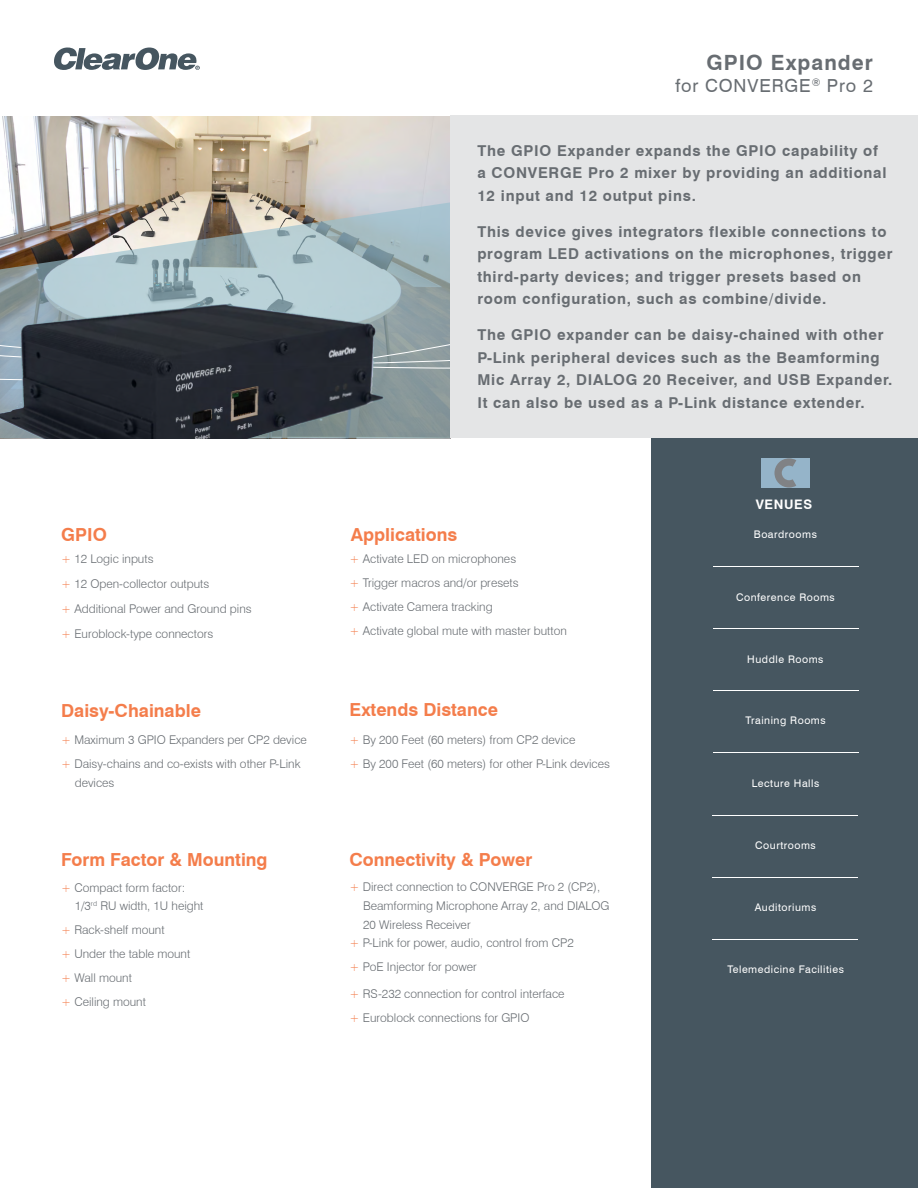
<style>
.page{position:relative;width:918px;height:1188px;background:#fff}
.page>*{position:absolute;margin:0;border:0;box-sizing:border-box;transform-origin:0 0}
.t1{font:700 21px "Swiss 721 BT";letter-spacing:.05em;color:#686d72}
.t2{font:700 18px "Swiss 721 BT";color:#f47d4b}
.t3{font:18px "Swiss 721 BT";letter-spacing:.05em;color:#686d72}
.t4{font:700 15px/22.5px "Swiss 721 BT";letter-spacing:.05em;color:#686d72}
.t5{font:700 13.2px "Swiss 721 BT";color:#fff}
.t6{font:300 12px/24px "Swiss 721 BT";color:#686d72}
.t7{font:10.5px "Swiss 721 BT";letter-spacing:.05em;color:#fff}
.s1{color:#f47d4b}
</style>
<div class="page">
<img style="left:2px;top:116px;width:448px;height:86px">
<div style="left:651px;top:438px;width:267px;height:750px;background:#465660"></div>
<svg style="left:54px;top:48px;width:146px;height:22px"></svg>
<div style="left:761px;top:458px;width:49px;height:30px;background:#95b4c9"></div>
<svg style="left:774px;top:458px;width:22px;height:30px"></svg>
<hr style="left:713px;top:566px;width:145px;height:1px;background:#fff">
<hr style="left:713px;top:628px;width:145px;height:1px;background:#fff">
<hr style="left:713px;top:691px;width:145px;height:1px;background:#fff">
<hr style="left:713px;top:753px;width:145px;height:1px;background:#fff">
<hr style="left:712px;top:815px;width:145px;height:1px;background:#fff">
<hr style="left:712px;top:877px;width:145px;height:1px;background:#fff">
<hr style="left:712px;top:939px;width:146px;height:1px;background:#fff">
<svg style="left:0;top:202px;width:450px;height:236px;background:#a5b0b1"></svg>
<svg style="left:392px;top:339px;width:58px;height:48px;background:#94a2a4"></svg>
<div style="left:450px;top:116px;width:468px;height:322px;background:#e4e5e6"></div>
<img style="left:0;top:298px;width:392px;height:140px">
<h1 class="t1" style="left:706px;top:50px;width:168px">GPIO Expander</h1>
<h2 class="t3" style="left:675px;top:74px;width:199px">for CONVERGE<sup>®</sup> Pro 2</h2>
<h2 class="t2" style="left:61px;top:524px;width:47px">GPIO</h2>
<p class="t6" style="left:61px;top:546px;width:192px;line-height:24.9px"><span class="s1">+</span> 12 Logic inputs<br><span class="s1">+</span> 12 Open-collector outputs<br><span class="s1">+</span> Additional Power and Ground pins <span class="s1">+</span> Euroblock-type connectors</p>
<h2 class="t2" style="left:61px;top:699px;width:141px">Daisy-Chainable</h2>
<p class="t6" style="left:61px;top:727px;width:247px"><span class="s1">+</span> Maximum 3 GPIO Expanders per CP2 device <span class="s1">+</span> Daisy-chains and co-exists with other P-Link</p>
<p class="t6" style="left:75px;top:770px;width:41px">devices</p>
<p class="t4" style="left:477px;top:139px;width:411px">The GPIO Expander expands the GPIO capability of a CONVERGE Pro 2 mixer by providing an additional<br>12 input and 12 output pins.</p>
<p class="t4" style="left:477px;top:220px;width:417px">This device gives integrators flexible connections to program LED activations on the microphones, trigger third-party devices; and trigger presets based on room configuration, such as combine/divide.</p>
<p class="t4" style="left:477px;top:324px;width:417px">The GPIO expander can be daisy-chained with other P-Link peripheral devices such as the Beamforming Mic Array 2, DIALOG 20 Receiver, and US B Expander.<br>It can also be used as a P-Link distance extender.</p>
<h2 class="t2" style="left:351px;top:524px;width:108px">Applications</h2>
<p class="t6" style="left:350px;top:546px;width:219px"><span class="s1">+</span> Activate LED on microphones<br><span class="s1">+</span> Trigger macros and/or presets<br><span class="s1">+</span> Activate Camera tracking<br><span class="s1">+</span> Activate global mute with master button</p>
<h2 class="t2" style="left:350px;top:699px;width:150px">Extends Distance</h2>
<p class="t6" style="left:350px;top:727px;width:262px"><span class="s1">+</span> By 200 Feet (60 meters) from CP2 device<br><span class="s1">+</span> By 200 Feet (60 meters) for other P-Link devices</p>
<p class="t5" style="left:756px;top:496px;width:58px">venues</p>
<p class="t7" style="left:754px;top:528px;width:65px">Boardrooms</p>
<p class="t7" style="left:736px;top:590px;width:100px">Conference Rooms</p>
<p class="t7" style="left:747px;top:653px;width:78px">Huddle Rooms</p>
<p class="t7" style="left:745px;top:714px;width:82px">Training Rooms</p>
<p class="t7" style="left:752px;top:777px;width:69px">Lecture Halls</p>
<p class="t7" style="left:755px;top:839px;width:62px">Courtrooms</p>
<h2 class="t2" style="left:61px;top:848px;width:208px">Form Factor &amp; Mounting</h2>
<h2 class="t2" style="left:350px;top:848px;width:184px">Connectivity &amp; Power</h2>
<p class="t6" style="left:75px;top:878px;width:130px;line-height:18.8px;text-indent:-14px"><span class="s1">+</span> Compact form factor:<br>1/3<sup>rd</sup> RU width, 1U height</p>
<p class="t6" style="left:61px;top:918px;width:131px"><span class="s1">+</span> Rack-shelf mount<br><span class="s1">+</span> Under the table mount <span class="s1">+</span> Wall mount<br><span class="s1">+</span> Ceiling mount</p>
<p class="t6" style="left:350px;top:875px;width:252px"><span class="s1">+</span> Direct connection to CONVERGE Pro 2 (CP2),</p>
<p class="t6" style="left:363px;top:894px;width:248px">Beamforming Microphone Array 2, and DIALOG</p>
<p class="t6" style="left:363px;top:912px;width:109px">20 Wireless Receiver</p>
<p class="t6" style="left:350px;top:931px;width:226px"><span class="s1">+</span> P-Link for power, audio, control from CP2</p>
<p class="t6" style="left:350px;top:955px;width:129px"><span class="s1">+</span> PoE Injector for power</p>
<p class="t6" style="left:350px;top:982px;width:216px"><span class="s1">+</span> RS-232 connection for control interface <span class="s1">+</span> Euroblock connections for GPIO</p>
<p class="t7" style="left:755px;top:901px;width:63px">Auditoriums</p>
<p class="t7" style="left:728px;top:963px;width:118px">Telemedicine Facilities</p>
</div>
